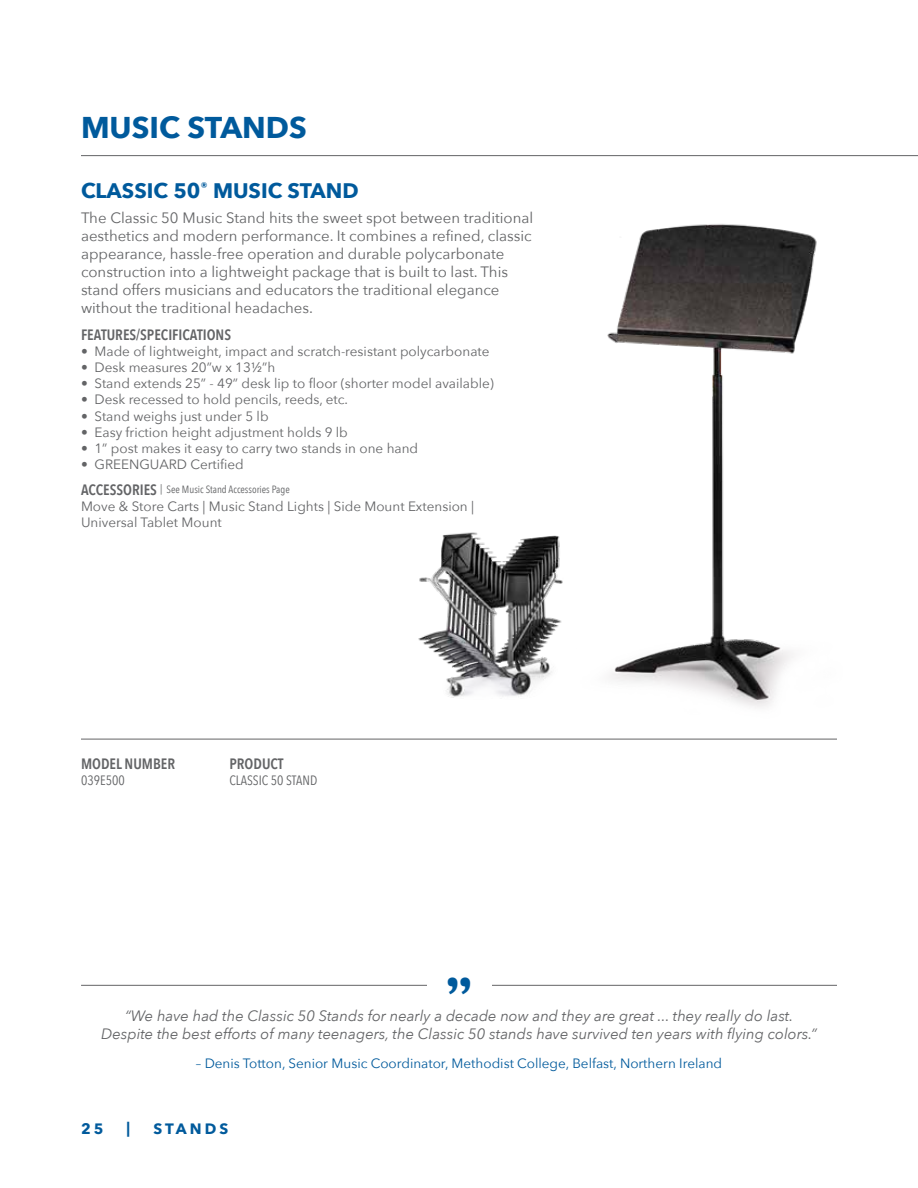
<style>
.page{position:relative;width:918px;height:1188px;background:#fff}
.page>*{position:absolute;margin:0;border:0;box-sizing:border-box;transform-origin:0 0}
.t1{font:900 46.95px "Superclarendon";color:#005a9c}
.t2{font:700 30px "Avenir Next";color:#005a9c}
.t3{font:700 21px "Avenir Next";color:#005a9c}
.t4{font:15px/18px "Avenir Next";color:#636466}
.t5{font:italic 15px/18px "Avenir Next";color:#636466;text-align:center}
.t6{font:600 15px "Avenir Next Condensed";color:#636466}
.t7{font:700 15px "Avenir Next";letter-spacing:.2em;color:#005a9c}
.t8{font:13.5px/16.2px "Avenir Next";color:#636466}
.t9{font:13.5px "Avenir Next";color:#005a9c}
.t10{font:13.5px "Avenir Next Condensed";color:#636466}
.t11{font:10.5px "Avenir Next Condensed";color:#636466}
.s1{font-weight:600;font-size:15px}
</style>
<div class="page">
<hr style="left:81px;top:985px;width:756px;height:1px;background:#636466">
<div style="left:427px;top:964px;width:64px;height:47px;background:#fff"></div>
<hr style="left:81px;top:739px;width:756px;height:1px;background:#636466">
<img style="left:607px;top:224px;width:210px;height:484px">
<img style="left:418px;top:532px;width:145px;height:166px">
<hr style="left:81px;top:155px;width:837px;height:1px;background:#636466">
<h2 class="t2" style="left:81px;top:102px;width:227px">MUSIC STANDS</h2>
<h3 class="t3" style="left:81px;top:173px;width:279px">CLASSIC 50<sup>®</sup> MUSIC STAND</h3>
<p class="t4" style="left:81px;top:208px;width:454px">The Classic 50 Music Stand hits the sweet spot between traditional aesthetics and modern performance. It combines a refined, classic appearance, hassle-free operation and durable polycarbonate construction into a lightweight package that is built to last. This stand offers musicians and educators the traditional elegance without the traditional headaches.</p>
<p class="t6" style="left:81px;top:321px;width:152px">FEATURES/SPECIFICATIONS</p>
<p class="t8" style="left:81px;top:342px;width:410px">• Made of lightweight, impact and scratch-resistant polycarbonate</p>
<p class="t8" style="left:81px;top:359px;width:196px">• Desk measures 20”w x 13½”h</p>
<p class="t8" style="left:81px;top:375px;width:414px">• Stand extends 25” - 49” desk lip to floor (shorter model available)</p>
<p class="t8" style="left:81px;top:391px;width:269px">• Desk recessed to hold pencils, reeds, etc.</p>
<p class="t8" style="left:81px;top:407px;width:189px">• Stand weighs just under 5 lb</p>
<p class="t8" style="left:81px;top:423px;width:268px">• Easy friction height adjustment holds 9 lb</p>
<p class="t8" style="left:81px;top:440px;width:339px">• 1” post makes it easy to carry two stands in one hand</p>
<p class="t8" style="left:81px;top:456px;width:164px">• GREENGUARD Certified</p>
<p class="t11" style="left:81px;top:481px;width:210px"><span class="s1">ACCESSORIES</span> | See Music Stand Accessories Page</p>
<p class="t8" style="left:81px;top:498px;width:395px">Move &amp; Store Carts | Music Stand Lights | Side Mount Extension |<br>Universal Tablet Mount</p>
<p class="t6" style="left:81px;top:751px;width:96px">MODEL NUMBER</p>
<p class="t6" style="left:230px;top:751px;width:56px">PRODUCT</p>
<p class="t10" style="left:81px;top:769px;width:45px">039E500</p>
<p class="t10" style="left:230px;top:769px;width:89px">CLASSIC 50 STAND</p>
<h1 class="t1" style="left:444px;top:938px;width:31px">,,</h1>
<p class="t5" style="left:101px;top:1006px;width:717px">“We have had the Classic 50 Stands for nearly a decade now and they are great ... they really do last.<br>Despite the best efforts of many teenagers, the Classic 50 stands have survived ten years with flying colors.”</p>
<p class="t9" style="left:196px;top:1052px;width:528px">– Denis Totton, Senior Music Coordinator, Methodist College, Belfast, Northern Ireland</p>
<p class="t7" style="left:81px;top:1116px;width:24px">25</p>
<p class="t7" style="left:127px;top:1114px;width:5px">|</p>
<p class="t7" style="left:153px;top:1116px;width:76px">STANDS</p>
</div>
